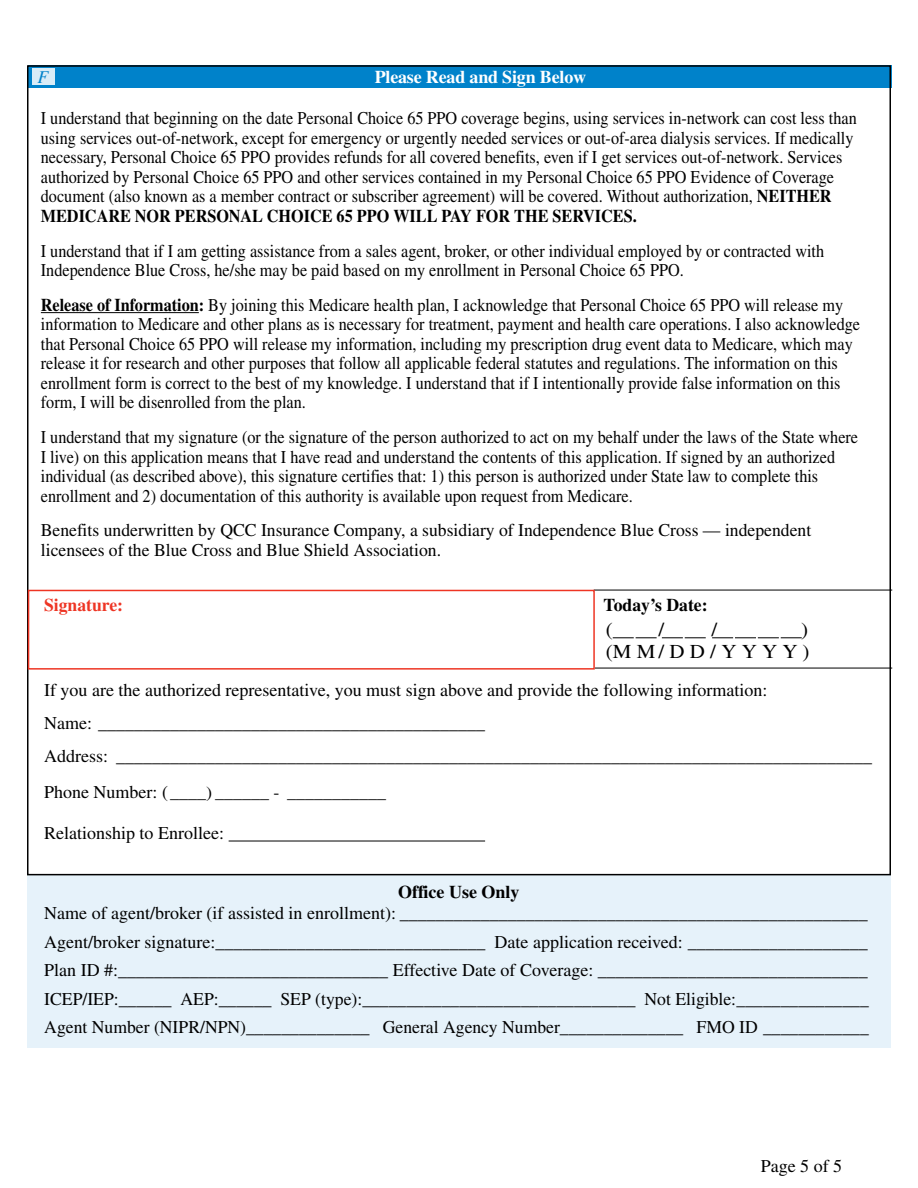
<style>
.page{position:relative;width:918px;height:1188px;background:#fff}
.page>*{position:absolute;margin:0;border:0;box-sizing:border-box;transform-origin:0 0}
.t1{font:19.8px "Times";color:#000;scale:1.06 1}
.t2{font:18px/19.5px "Times";color:#000;scale:.9 1}
.t3{font:18px/28.5px "Times";color:#000}
.t4{font:700 18px "Times";color:#000}
.t5{font:700 18px "Times";letter-spacing:-.01em;color:#fff}
.t6{font:700 18px "Times";color:#ee3524}
.t7{font:italic 18px "Times";color:#0082ca}
.t8{font:16.95px "Times";color:#000;scale:1.06 1}
.s1{font-weight:700}
.s2{font-size:18px}
</style>
<div class="page">
<hr style="left:595px;top:668px;width:297px;height:1px;background:#000">
<hr style="left:594px;top:590px;width:298px;height:1px;background:#000">
<div style="left:27px;top:875px;width:864px;height:173px;background:#e6f2fa"></div>
<hr style="left:229px;top:841px;width:256px;height:1px;background:#000">
<div style="left:28px;top:66px;width:864px;height:21px;background:#0082ca"></div>
<div style="left:32px;top:68px;width:22px;height:17px;background:#d9ecf7"></div>
<div style="left:28px;top:590px;width:567px;height:80px;border:2px solid #ee3524"></div>
<hr style="left:41px;top:312px;width:158px;height:1px;background:#000">
<svg style="left:613px;top:637px;width:93px;height:1px"></svg>
<svg style="left:712px;top:637px;width:90px;height:1px"></svg>
<p class="t7" style="left:38px;top:67px;width:12px">F</p>
<p class="t5" style="left:375px;top:66px;width:213px">Please Read and Sign Below</p>
<p class="t2" style="left:41px;top:108px;width:908px">I understand that beginning on the date Personal Choice 65 PPO coverage begins, using services in-network can cost less than using services out-of-network, except for emergency or urgently needed services or out-of-area dialysis services. If medically necessary, Personal Choice 65 PPO provides refunds for all covered benefits, even if I get services out-of-network. Services authorized by Personal Choice 65 PPO and other services contained in my Personal Choice 65 PPO Evidence of Coverage document (also known as a member contract or subscriber agreement) will be covered. Without authorization, <span class="s1">NEITHER MEDICARE NOR PERSONAL CHOICE 65 PPO WILL PAY FOR THE SERVICES.</span></p>
<p class="t2" style="left:41px;top:241px;width:872px">I understand that if I am getting assistance from a sales agent, broker, or other individual employed by or contracted with<br>Independence Blue Cross, he/she may be paid based on my enrollment in Personal Choice 65 PPO.</p>
<p class="t2" style="left:41px;top:295px;width:912px"><span class="s1">Release of Information:</span> By joining this Medicare health plan, I acknowledge that Personal Choice 65 PPO will release my information to Medicare and other plans as is necessary for treatment, payment and health care operations. I also acknowledge that Personal Choice 65 PPO will release my information, including my prescription drug event data to Medicare, which may release it for research and other purposes that follow all applicable federal statutes and regulations. The information on this enrollment form is correct to the best of my knowledge. I understand that if I intentionally provide false information on this form, I will be disenrolled from the plan.</p>
<p class="t2" style="left:41px;top:427px;width:910px">I understand that my signature (or the signature of the person authorized to act on my behalf under the laws of the State where I live) on this application means that I have read and understand the contents of this application. If signed by an authorized individual (as described above), this signature certifies that: 1) this person is authorized under State law to complete this enrollment and 2) documentation of this authority is available upon request from Medicare.</p>
<p class="t3" style="left:41px;top:521px;width:772px;line-height:19.5px">Benefits underwritten by QCC Insurance Company, a subsidiary of Independence Blue Cross — independent licensees of the Blue Cross and Blue Shield Association.</p>
<p class="t6" style="left:44px;top:594px;width:81px">Signature:</p>
<p class="t4" style="left:604px;top:594px;width:106px">Today’s Date:</p>
<p class="t1" style="left:606px;top:618px;width:8px">(</p>
<p class="t1" style="left:658px;top:618px;width:7px">/</p>
<p class="t1" style="left:711px;top:618px;width:7px">/</p>
<p class="t1" style="left:801px;top:618px;width:8px">)</p>
<p class="t1" style="left:606px;top:640px;width:193px">(M M/ D D / Y Y Y Y)</p>
<p class="t3" style="left:44px;top:674px;width:829px;line-height:33px">If you are the authorized representative, you must sign above and provide the following information:<br>Name: ___________________________________________<br>Address: ____________________________________________________________________________________</p>
<p class="t8" style="left:44px;top:783px;width:324px"><span class="s2">Phone Number: (</span>____) ______ - ___________</p>
<p class="t3" style="left:44px;top:819px;width:181px">Relationship to Enrollee:</p>
<p class="t4" style="left:398px;top:882px;width:123px">Office Use Only</p>
<p class="t3" style="left:44px;top:899px;width:826px;text-align:justify">Name of agent/broker (if assisted in enrollment): ____________________________________________________ Agent/broker signature:______________________________ Date application received: ____________________ Plan ID #:______________________________ Effective Date of Coverage: ______________________________ ICEP/IEP:______ AEP:______ SEP (type):_______________________________ Not Eligible:_______________ Agent Number (NIPR/NPN)______________ General Agency Number______________ FMO ID ____________</p>
<p class="t3" style="left:761px;top:1152px;width:83px">Page 5 of 5</p>
</div>
